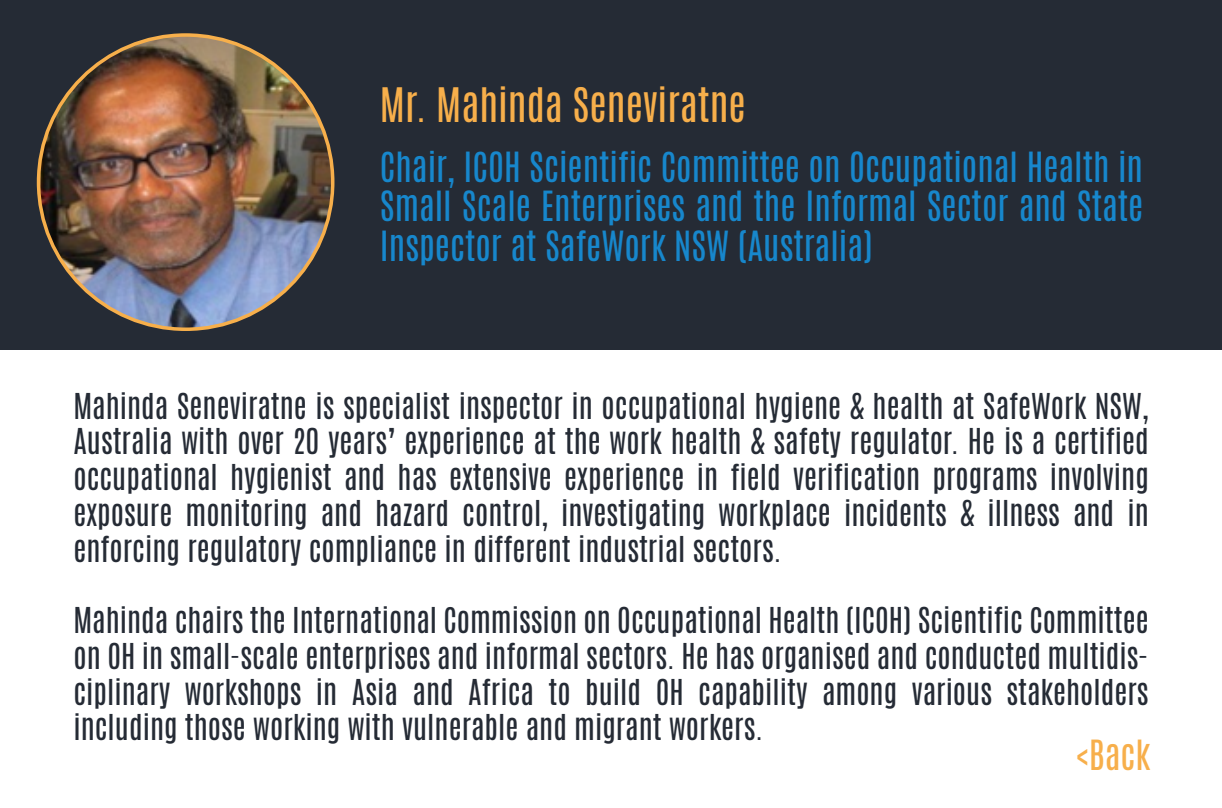
<style>
.page{position:relative;width:1222px;height:808px;background:#fff}
.page>*{position:absolute;margin:0;border:0;box-sizing:border-box;transform-origin:0 0}
.t1{font:39.55px "Antonio";color:#f7af4b}
.t2{font:34.65px/39.6px "Antonio";color:#1787cc;text-align:justify}
.t3{font:34.65px "Antonio";color:#f7af4b}
.t4{font:29.75px/35.7px "Antonio";color:#252b35;text-align:justify}
</style>
<div class="page">
<div style="left:0;top:0;width:1221px;height:349px;background:#252b35"></div>
<img style="left:39px;top:35px;width:294px;height:294px;border-radius:147px">
<h1 class="t1" style="left:380px;top:76px;width:367px">Mr. Mahinda Seneviratne</h1>
<p class="t2" style="left:380px;top:147px;width:764px">Chair, ICOH Scientific Committee on Occupational Health in Small Scale Enterprises and the Informal Sector and State Inspector at SafeWork NSW (Australia)</p>
<p class="t4" style="left:73px;top:388px;width:1076px">Mahinda Seneviratne is specialist inspector in occupational hygiene &amp; health at SafeWork NSW, Australia with over 20 years’ experience at the work health &amp; safety regulator. He is a certified occupational hygienist and has extensive experience in field verification programs involving exposure monitoring and hazard control, investigating workplace incidents &amp; illness and in enforcing regulatory compliance in different industrial sectors.</p>
<p class="t4" style="left:73px;top:602px;width:1076px">Mahinda chairs the International Commission on Occupational Health (ICOH) Scientific Committee on OH in small-scale enterprises and informal sectors. He has organised and conducted multidis&shy;ciplinary workshops in Asia and Africa to build OH capability among various stakeholders including those working with vulnerable and migrant workers.</p>
<p class="t3" style="left:1076px;top:729px;width:75px">&lt;Back</p>
</div>
